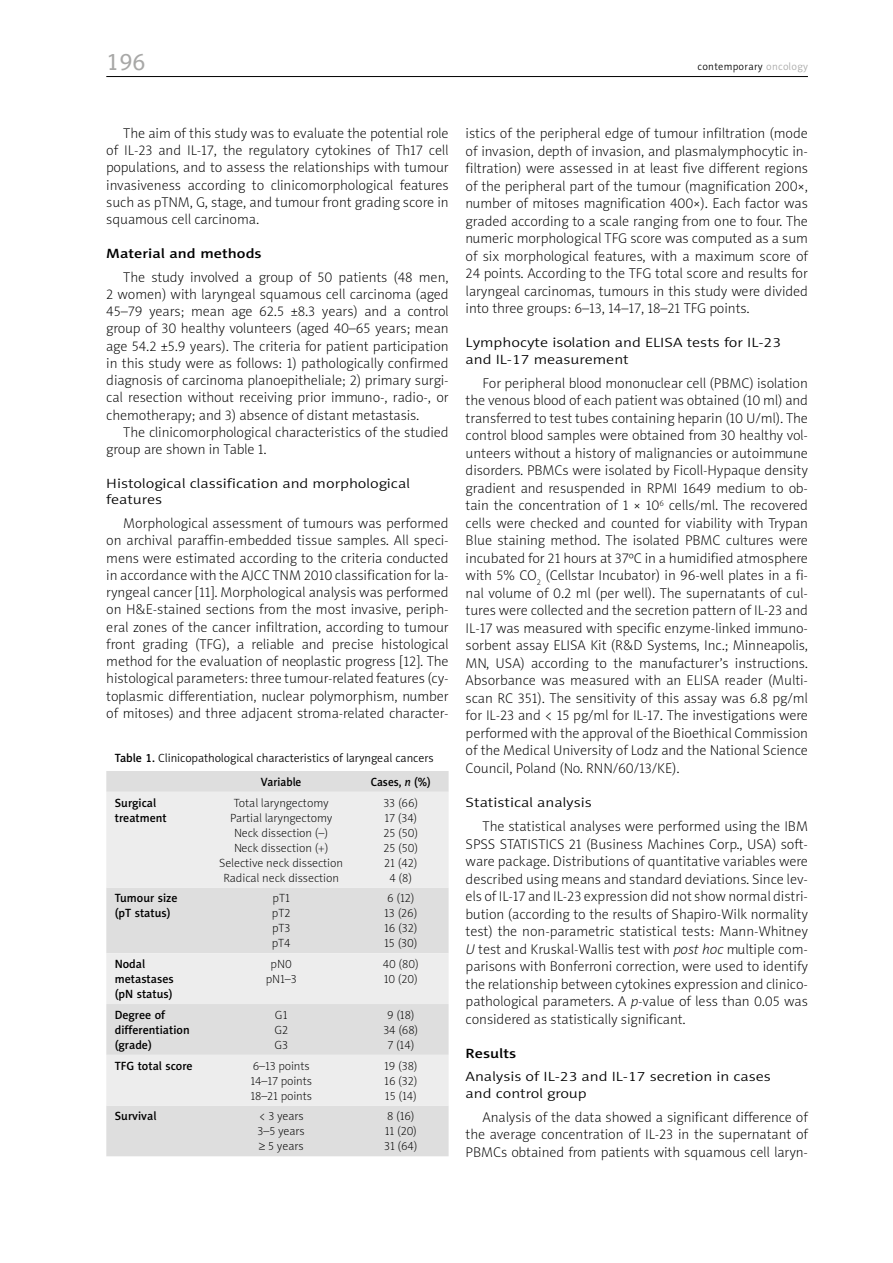
<style>
.page{position:relative;width:893px;height:1263px;background:#fff}
.page>*{position:absolute;margin:0;border:0;box-sizing:border-box;transform-origin:0 0}
.t1{font:24px "Naomi Sans EFN";color:#a8a8a7}
.t2{font:14.25px/17.5px "Naomi Sans EFN Thin";color:#000;text-align:justify}
.t3{font:13.5px/16.8px "Naomi Sans EFN Light";color:#000;scale:1.2 1}
.t4{font:13.5px "Naomi Sans EFN Medium";color:#000;scale:1.2 1}
.t5{font:12px/15px "Naomi Sans EFN Thin";color:#000;text-align:center}
.t6{font:12px/15px "Naomi Sans EFN Medium";color:#000}
.t7{font:12px "Naomi Sans EFN Light";color:#000}
.t8{font:12px "Naomi Sans EFN Medium";color:#000;scale:.95 1}
.t9{font:10.5px "Naomi Sans EFN Light";letter-spacing:.03em;color:#000}
.s1{color:#a8a8a7}
.s2{font-family:"Naomi Sans EFN Medium"}
.s3{font-style:italic}
</style>
<div class="page">
<hr style="left:106px;top:76px;width:702px;height:1px;background:#000">
<div style="left:106px;top:771px;width:343px;height:385px;background:#dedede"></div>
<svg style="left:106px;top:792px;width:343px;height:313px;background:#e7e7e7"></svg>
<h1 class="t1" style="left:106px;top:47px;width:41px">196</h1>
<p class="t9" style="left:697px;top:61px;width:112px">contemporary <span class="s1">oncology</span></p>
<p class="t2" style="left:106px;top:125px;width:344px;text-indent:17px">The aim of this study was to evaluate the potential role of IL-23 and IL-17, the regulatory cytokines of Th17 cell populations, and to assess the relationships with tumour invasiveness according to clinicomorphological features such as pTNM, G, stage, and tumour front grading score in squamous cell carcinoma.</p>
<p class="t4" style="left:106px;top:245px;width:131px">Material and methods</p>
<p class="t2" style="left:106px;top:268px;width:344px;text-indent:17px">The study involved a group of 50 patients (48 men, 2 women) with laryngeal squamous cell carcinoma (aged 45–79 years; mean age 62.5 ±8.3 years) and a control group of 30 healthy volunteers (aged 40–65 years; mean age 54.2 ±5.9 years). The criteria for patient participation in this study were as follows: 1) pathologically confirmed diagnosis of carcinoma planoepitheliale; 2) primary surgi&shy;cal resection without receiving prior immuno-, radio-, or chemotherapy; and 3) absence of distant metastasis.</p>
<p class="t2" style="left:106px;top:424px;width:344px;text-indent:17px">The clinicomorphological characteristics of the studied group are shown in Table 1.</p>
<p class="t3" style="left:106px;top:475px;width:255px">Histological classification and morphological features</p>
<p class="t2" style="left:106px;top:515px;width:344px;text-indent:17px">Morphological assessment of tumours was performed on archival paraffin-embedded tissue samples. All speci&shy;mens were estimated according to the criteria conducted in accordance with the AJCC TNM 2010 classification for la&shy;ryngeal cancer [11]. Morphological analysis was performed on H&amp;E-stained sections from the most invasive, periph&shy;eral zones of the cancer infiltration, according to tumour front grading (TFG), a reliable and precise histological method for the evaluation of neoplastic progress [12]. The histological parameters: three tumour-related features (cy&shy;toplasmic differentiation, nuclear polymorphism, number of mitoses) and three adjacent stroma-related character-</p>
<p class="t7" style="left:115px;top:751px;width:320px"><span class="s2">Table 1.</span> Clinicopathological characteristics of laryngeal cancers</p>
<p class="t8" style="left:261px;top:774px;width:44px">Variable</p>
<p class="t8" style="left:371px;top:774px;width:65px">Cases, <span class="s3">n</span> (%)</p>
<p class="t6" style="left:115px;top:795px;width:53px">Surgical treatment</p>
<p class="t5" style="left:219px;top:795px;width:125px">Total laryngectomy<br>Partial laryngectomy<br>Neck dissection (–)<br>Neck dissection (+)<br>Selective neck dissection<br>Radical neck dissection</p>
<p class="t5" style="left:383px;top:795px;width:36px">33 (66)<br>17 (34)<br>25 (50)<br>25 (50)<br>21 (42)<br>4 (8)</p>
<p class="t6" style="left:115px;top:891px;width:64px">Tumour size (pT status)</p>
<p class="t5" style="left:272px;top:891px;width:20px;text-align:justify">pT1 pT2 pT3 pT4</p>
<p class="t5" style="left:384px;top:891px;width:35px;text-align:left">6 (12)<br>13 (26)<br>16 (32)<br>15 (30)</p>
<p class="t6" style="left:115px;top:956px;width:60px">Nodal metastases (pN status)</p>
<p class="t5" style="left:266px;top:956px;width:33px">pN0 pN1–3</p>
<p class="t5" style="left:383px;top:956px;width:37px;text-align:left">40 (80)<br>10 (20)</p>
<p class="t6" style="left:115px;top:1007px;width:76px">Degree of differentiation (grade)</p>
<p class="t5" style="left:274px;top:1007px;width:15px;text-align:justify">G1<br>G2<br>G3</p>
<p class="t5" style="left:383px;top:1007px;width:36px">9 (18)<br>34 (68)<br>7 (14)</p>
<p class="t6" style="left:115px;top:1058px;width:79px">TFG total score</p>
<p class="t5" style="left:250px;top:1058px;width:63px;text-align:left">6–13 points<br>14–17 points<br>18–21 points</p>
<p class="t5" style="left:384px;top:1058px;width:35px;text-align:justify">19 (38)<br>16 (32)<br>15 (14)</p>
<p class="t6" style="left:115px;top:1109px;width:43px">Survival</p>
<p class="t5" style="left:258px;top:1109px;width:49px;text-align:justify">&lt; 3 years 3–5 years ≥ 5 years</p>
<p class="t5" style="left:384px;top:1109px;width:35px;text-align:left">8 (16)<br>11 (20)<br>31 (64)</p>
<p class="t2" style="left:466px;top:125px;width:344px">istics of the peripheral edge of tumour infiltration (mode of invasion, depth of invasion, and plasmalymphocytic in&shy;filtration) were assessed in at least five different regions of the peripheral part of the tumour (magnification 200×, number of mitoses magnification 400×). Each factor was graded according to a scale ranging from one to four. The numeric morphological TFG score was computed as a sum of six morphological features, with a maximum score of 24 points. According to the TFG total score and results for laryngeal carcinomas, tumours in this study were divided into three groups: 6–13, 14–17, 18–21 TFG points.</p>
<p class="t3" style="left:466px;top:334px;width:264px">Lymphocyte isolation and ELISA tests for IL-23 and IL-17 measurement</p>
<p class="t2" style="left:466px;top:374px;width:344px;text-indent:17px">For peripheral blood mononuclear cell (PBMC) isolation the venous blood of each patient was obtained (10 ml) and transferred to test tubes containing heparin (10 U/ml). The control blood samples were obtained from 30 healthy vol&shy;unteers without a history of malignancies or autoimmune disorders. PBMCs were isolated by Ficoll-Hypaque density gradient and resuspended in RPMI 1649 medium to ob&shy;tain the concentration of 1 × 10<sup>6</sup> cells/ml. The recovered cells were checked and counted for viability with Trypan Blue staining method. The isolated PBMC cultures were incubated for 21 hours at 37ºC in a humidified atmosphere with 5% CO<sub>2</sub> (Cellstar Incubator) in 96-well plates in a fi&shy;nal volume of 0.2 ml (per well). The supernatants of cul&shy;tures were collected and the secretion pattern of IL-23 and IL-17 was measured with specific enzyme-linked immuno&shy;sorbent assay ELISA Kit (R&amp;D Systems, Inc.; Minneapolis, MN, USA) according to the manufacturer’s instructions.<br>Absorbance was measured with an ELISA reader (Multi&shy;scan RC 351). The sensitivity of this assay was 6.8 pg/ml for IL-23 and &lt; 15 pg/ml for IL-17. The investigations were performed with the approval of the Bioethical Commission of the Medical University of Lodz and the National Science Council, Poland (No. RNN/60/13/KE).</p>
<p class="t3" style="left:466px;top:794px;width:107px">Statistical analysis</p>
<p class="t2" style="left:466px;top:818px;width:344px;text-indent:17px">The statistical analyses were performed using the IBM SPSS STATISTICS 21 (Business Machines Corp., USA) soft&shy;ware package. Distributions of quantitative variables were described using means and standard deviations. Since lev&shy;els of IL-17 and IL-23 expression did not show normal distri&shy;bution (according to the results of Shapiro-Wilk normality test) the non-parametric statistical tests: Mann-Whitney <span class="s3">U</span> test and Kruskal-Wallis test with <span class="s3">post hoc</span> multiple com&shy;parisons with Bonferroni correction, were used to identify the relationship between cytokines expression and clinico&shy;pathological parameters. A <span class="s3">p</span>-value of less than 0.05 was considered as statistically significant.</p>
<p class="t4" style="left:466px;top:1045px;width:44px">Results</p>
<p class="t3" style="left:466px;top:1068px;width:256px">Analysis of IL-23 and IL-17 secretion in cases and control group</p>
<p class="t2" style="left:466px;top:1108px;width:344px;text-indent:17px">Analysis of the data showed a significant difference of the average concentration of IL-23 in the supernatant of PBMCs obtained from patients with squamous cell laryn-</p>
</div>
